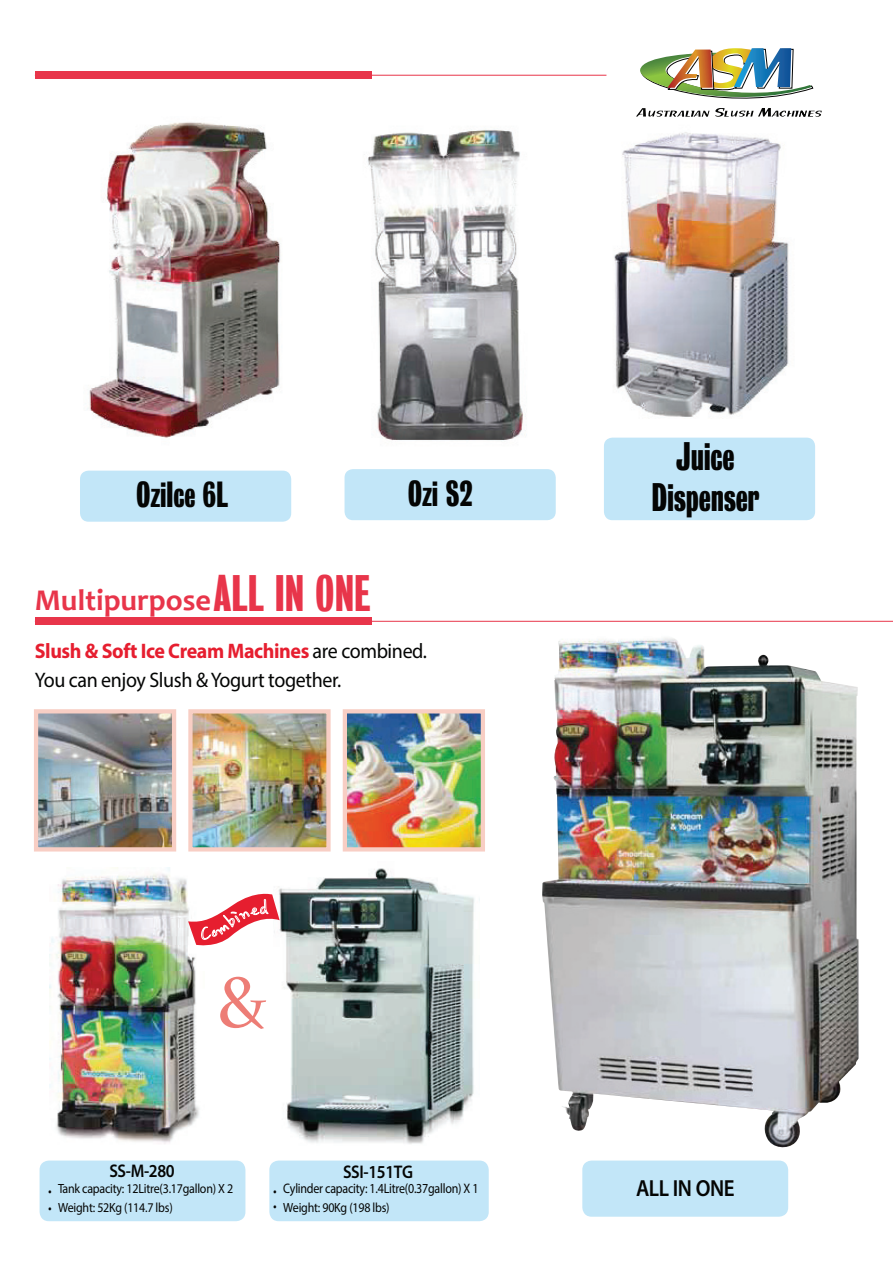
<style>
.page{position:relative;width:893px;height:1263px;background:#fff}
.page>*{position:absolute;margin:0;border:0;box-sizing:border-box;transform-origin:0 0}
.t1{font:700 70.2px "Charlemagne Std";color:#ed7d76;scale:.9 1}
.t2{font:36.3px/41.4px "Bureau Grotesque One Seven";letter-spacing:-.01em;color:#040504;text-align:center;scale:.95 1}
.t3{font:33.15px "Bureau Grotesque One Seven";letter-spacing:-.01em;color:#040504;scale:.95 1}
.t4{font:700 30.3px "Candara";color:#e8354a}
.t5{font:600 23.4px "Myriad Pro";letter-spacing:-.02em;color:#040504;scale:.9 1}
.t6{font:21px/29.7px "Myriad Pro";letter-spacing:-.02em;color:#040504;scale:.95 1}
.t7{font:600 18.3px "Myriad Pro";letter-spacing:-.02em;color:#040504;scale:.9 1}
.t8{font:13.8px "Myriad Pro";letter-spacing:-.02em;color:#040504;scale:.87 1}
.t9{font:13.35px/18.6px "Myriad Pro";letter-spacing:-.02em;color:#040504;scale:.9 1}
.s1{font-family:"Bureau Grotesque One Five";font-weight:400;font-size:46.8px}
.s2{font-weight:700;color:#e61e2f}
.s3{font-size:23.4px}
</style>
<div class="page">
<div style="left:80px;top:471px;width:211px;height:51px;background:#c2e6f8;border-radius:9px"></div>
<img style="left:87px;top:122px;width:194px;height:316px">
<div style="left:345px;top:469px;width:211px;height:51px;background:#c2e6f8;border-radius:9px"></div>
<img style="left:367px;top:129px;width:160px;height:312px">
<div style="left:604px;top:438px;width:211px;height:82px;background:#c2e6f8;border-radius:9px"></div>
<img style="left:614px;top:132px;width:175px;height:285px">
<img style="left:50px;top:868px;width:150px;height:276px">
<img style="left:278px;top:868px;width:197px;height:276px">
<div style="left:35px;top:618px;width:337px;height:7px;background:#e8354a"></div>
<img style="left:542px;top:638px;width:317px;height:510px">
<img style="left:34px;top:709px;width:451px;height:143px">
<hr style="left:35px;top:621px;width:858px;height:1px;background:#e8354a">
<div style="left:40px;top:1160px;width:205px;height:61px;background:#c2e6f8;border-radius:9px"></div>
<div style="left:269px;top:1160px;width:220px;height:61px;background:#c2e6f8;border-radius:9px"></div>
<div style="left:582px;top:1160px;width:206px;height:57px;background:#c2e6f8;border-radius:9px"></div>
<svg style="left:188px;top:890px;width:92px;height:58px"></svg>
<svg style="left:636px;top:48px;width:186px;height:69px"></svg>
<div style="left:35px;top:72px;width:337px;height:7px;background:#e8354a"></div>
<hr style="left:35px;top:75px;width:571px;height:1px;background:#e8354a">
<h3 class="t3" style="left:136px;top:476px;width:98px">OziIce 6L</h3>
<h3 class="t3" style="left:408px;top:475px;width:70px">Ozi S2</h3>
<h3 class="t4" style="left:35px;top:588px;width:338px">Multipurpose <span class="s1">ALL IN ONE</span></h3>
<h3 class="t6" style="left:35px;top:637px;width:414px"><span class="s2">Slush &amp; Soft Ice Cream Machines</span> are combined.<br>You can enjoy Slush &amp; Yogurt together.</h3>
<h1 class="t1" style="left:216px;top:962px;width:59px">&amp;</h1>
<h3 class="t7" style="left:109px;top:1164px;width:74px">SS-M-280</h3>
<h3 class="t7" style="left:343px;top:1165px;width:80px">SSI-151TG</h3>
<p class="t9" style="left:48px;top:1180px;width:208px"><span class="s3">·</span> Tank capacity: 12Litre(3.17gallon) X 2 <span class="s3">·</span> Weight: 52Kg (114.7 lbs)</p>
<p class="t8" style="left:273px;top:1183px;width:238px"><span class="s3">·</span> Cylinder capacity: 1.4Litre(0.37gallon) X 1</p>
<p class="t9" style="left:273px;top:1199px;width:131px"><span class="s3">·</span> Weight: 90Kg (198 lbs)</p>
<h2 class="t2" style="left:651px;top:436px;width:115px">Juice<br>Dispenser</h2>
<h3 class="t5" style="left:636px;top:1179px;width:111px">ALL IN ONE</h3>
</div>
